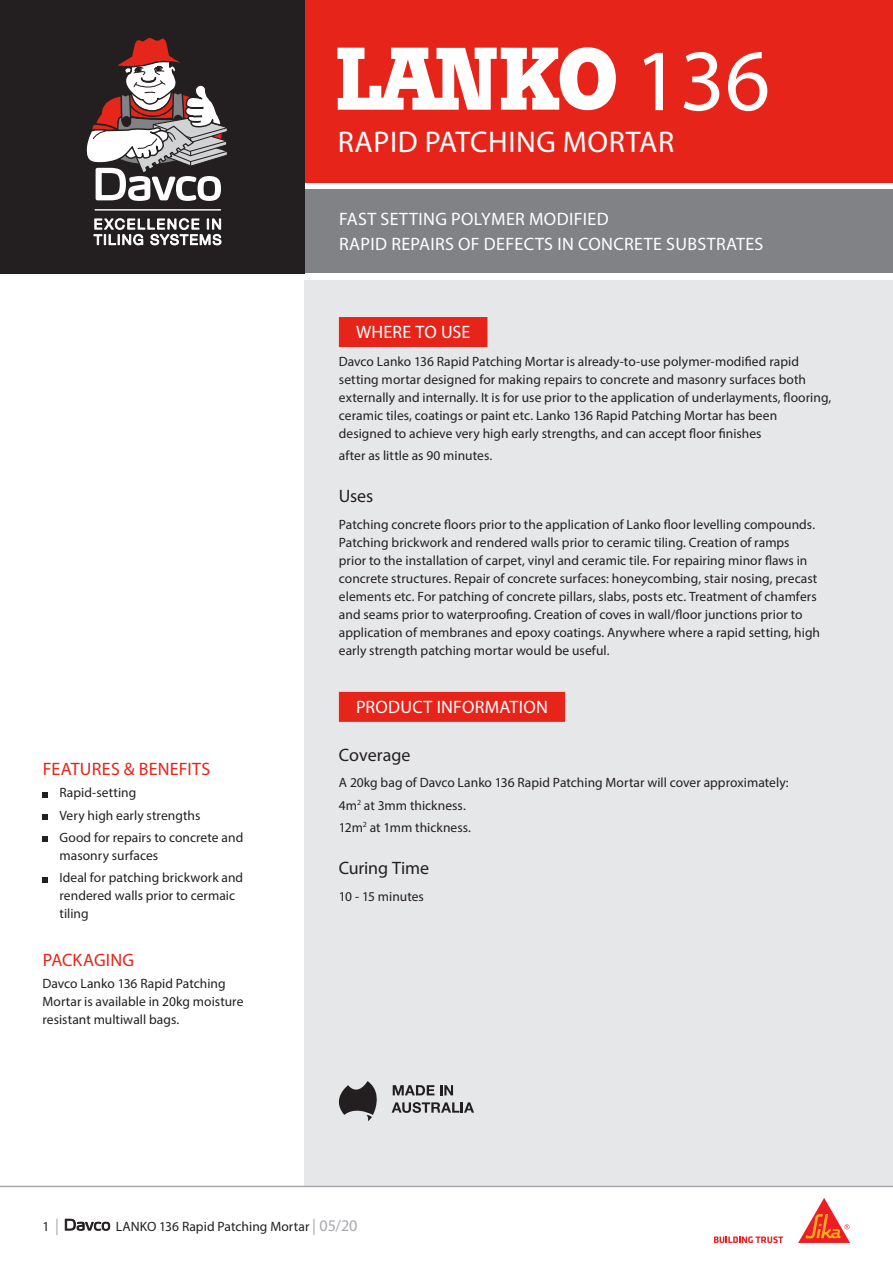
<style>
.page{position:relative;width:893px;height:1263px;background:#fff}
.page>*{position:absolute;margin:0;border:0;box-sizing:border-box;transform-origin:0 0}
.t1{font:88.05px "Myriad Pro";color:#fff}
.t2{font:30px "Myriad Pro";letter-spacing:.02em;color:#fff}
.SECTION_HEADER{font:18px "Myriad Pro";letter-spacing:.02em;color:#fff}
.BODY{font:18px "Myriad Pro";letter-spacing:.015em;color:#e72419}
.SUBHEAD{font:18px "Myriad Pro";color:#231f20}
.BODY-2{font:13.5px/18px "Myriad Pro";letter-spacing:.005em;color:#231f20}
.s1{font-size:16.2px;color:#a8a9ad}
</style>
<div class="page">
<div style="left:305px;top:280px;width:588px;height:906px;background:#e6e7e9"></div>
<svg style="left:43px;top:792px;width:5px;height:5px"></svg>
<svg style="left:43px;top:814px;width:5px;height:6px"></svg>
<svg style="left:43px;top:837px;width:5px;height:5px"></svg>
<svg style="left:43px;top:877px;width:5px;height:5px"></svg>
<div style="left:339px;top:317px;width:148px;height:30px;background:#e72419"></div>
<div style="left:339px;top:692px;width:226px;height:30px;background:#e72419"></div>
<svg style="left:393px;top:1085px;width:41px;height:10px"></svg>
<svg style="left:440px;top:1085px;width:13px;height:10px"></svg>
<svg style="left:392px;top:1102px;width:82px;height:11px"></svg>
<svg style="left:339px;top:1081px;width:38px;height:40px"></svg>
<div style="left:302px;top:189px;width:591px;height:84px;background:#808285"></div>
<div style="left:303px;top:0;width:590px;height:183px;background:#e72419"></div>
<svg style="left:337px;top:47px;width:279px;height:63px"></svg>
<div style="left:0;top:0;width:305px;height:273px;background:#231f20"></div>
<svg style="left:86px;top:38px;width:141px;height:207px"></svg>
<hr style="left:0;top:1186px;width:893px;height:1px;background:#a8a9ad">
<svg style="left:65px;top:1219px;width:45px;height:12px"></svg>
<svg style="left:714px;top:1236px;width:69px;height:7px"></svg>
<svg style="left:798px;top:1198px;width:52px;height:45px"></svg>
<p class="t1" style="left:635px;top:26px;width:137px">136</p>
<p class="t2" style="left:338px;top:124px;width:338px">RAPID PATCHING MORTAR</p>
<p class="SECTION_HEADER" style="left:339px;top:208px;width:271px">FAST SETTING POLYMER MODIFIED</p>
<p class="SECTION_HEADER" style="left:339px;top:233px;width:426px">RAPID REPAIRS OF DEFECTS IN CONCRETE SUBSTRATES</p>
<p class="BODY" style="left:43px;top:758px;width:169px">FEATURES &amp; BENEFITS</p>
<p class="BODY-2" style="left:60px;top:784px;width:78px">Rapid-setting</p>
<p class="BODY-2" style="left:60px;top:806px;width:142px">Very high early strengths</p>
<p class="BODY-2" style="left:60px;top:828px;width:185px">Good for repairs to concrete and masonry surfaces</p>
<p class="BODY-2" style="left:60px;top:868px;width:185px">Ideal for patching brickwork and rendered walls prior to cermaic tiling</p>
<p class="BODY" style="left:43px;top:948px;width:93px">PACKAGING</p>
<p class="BODY-2" style="left:43px;top:974px;width:202px">Davco Lanko 136 Rapid Patching<br>Mortar is available in 20kg moisture resistant multiwall bags.</p>
<p class="SECTION_HEADER" style="left:356px;top:321px;width:116px">WHERE TO USE</p>
<p class="BODY-2" style="left:339px;top:352px;width:494px">Davco Lanko 136 Rapid Patching Mortar is already-to-use polymer-modified rapid setting mortar designed for making repairs to concrete and masonry surfaces both externally and internally. It is for use prior to the application of underlayments, flooring, ceramic tiles, coatings or paint etc. Lanko 136 Rapid Patching Mortar has been designed to achieve very high early strengths, and can accept floor finishes</p>
<p class="BODY-2" style="left:339px;top:446px;width:155px">after as little as 90 minutes.</p>
<p class="SUBHEAD" style="left:339px;top:485px;width:36px">Uses</p>
<p class="BODY-2" style="left:339px;top:515px;width:483px">Patching concrete floors prior to the application of Lanko floor levelling compounds.<br>Patching brickwork and rendered walls prior to ceramic tiling. Creation of ramps prior to the installation of carpet, vinyl and ceramic tile. For repairing minor flaws in concrete structures. Repair of concrete surfaces: honeycombing, stair nosing, precast elements etc. For patching of concrete pillars, slabs, posts etc. Treatment of chamfers and seams prior to waterproofing. Creation of coves in wall/floor junctions prior to application of membranes and epoxy coatings. Anywhere where a rapid setting, high early strength patching mortar would be useful.</p>
<p class="SECTION_HEADER" style="left:356px;top:696px;width:194px">PRODUCT INFORMATION</p>
<p class="SUBHEAD" style="left:339px;top:744px;width:73px">Coverage</p>
<p class="BODY-2" style="left:339px;top:773px;width:451px">A 20kg bag of Davco Lanko 136 Rapid Patching Mortar will cover approximately:</p>
<p class="BODY-2" style="left:339px;top:796px;width:128px">4m<sup>2</sup> at 3mm thickness.</p>
<p class="BODY-2" style="left:339px;top:818px;width:134px">12m<sup>2</sup> at 1mm thickness.</p>
<p class="SUBHEAD" style="left:339px;top:857px;width:92px">Curing Time</p>
<p class="BODY-2" style="left:339px;top:887px;width:87px">10 - 15 minutes</p>
<p class="BODY-2" style="left:43px;top:1217px;width:18px">1 <span class="s1">|</span></p>
<p class="BODY-2" style="left:116px;top:1217px;width:243px">LANKO 136 Rapid Patching Mortar <span class="s1">| 05/20</span></p>
</div>
